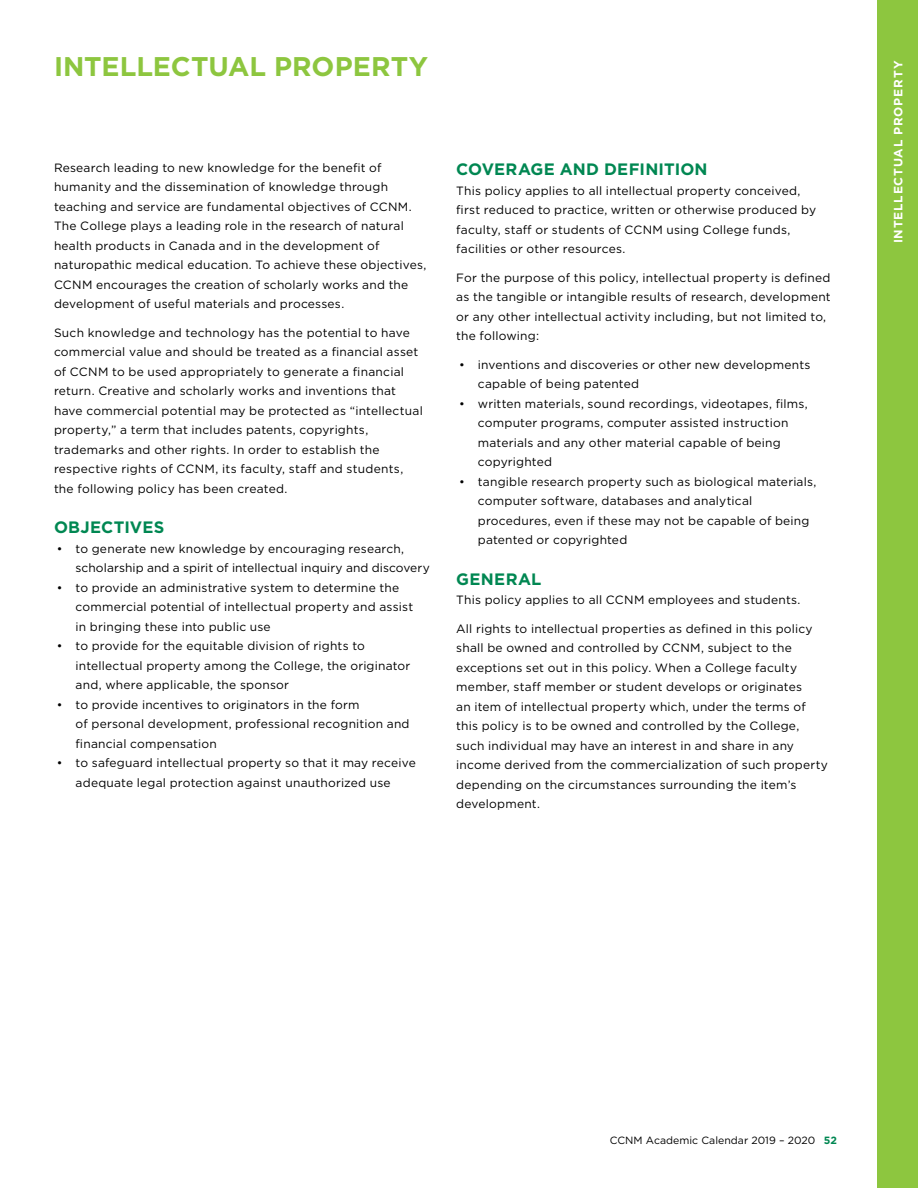
<style>
.page{position:relative;width:918px;height:1188px;background:#fff}
.page>*{position:absolute;margin:0;border:0;box-sizing:border-box;transform-origin:0 0}
.t1{font:700 27px "Gotham";color:#8dc63f}
.t2{font:700 16.5px "Gotham";letter-spacing:.01em;color:#008752}
.t3{font:12px/19.5px "Gotham";letter-spacing:.02em;color:#000}
.t4{font:700 12px "Gotham";letter-spacing:.07em;color:#fff}
.t5{font:10.5px "Gotham";letter-spacing:.005em;color:#000}
.s1{font-weight:700;color:#008752}
</style>
<div class="page">
<div style="left:878px;top:0;width:40px;height:1188px;background:#8dc63f"></div>
<h1 class="t1" style="left:54px;top:48px;width:376px">INTELLECTUAL PROPERTY</h1>
<p class="t4" style="left:890px;top:243px;width:184px;rotate:-90deg">INTELLECTUAL PROPERTY</p>
<p class="t3" style="left:54px;top:157px;width:374px">Research leading to new knowledge for the benefit of humanity and the dissemination of knowledge through teaching and service are fundamental objectives of CCNM.<br>The College plays a leading role in the research of natural health products in Canada and in the development of naturopathic medical education. To achieve these objectives, CCNM encourages the creation of scholarly works and the development of useful materials and processes.</p>
<p class="t3" style="left:54px;top:322px;width:370px">Such knowledge and technology has the potential to have commercial value and should be treated as a financial asset of CCNM to be used appropriately to generate a financial return. Creative and scholarly works and inventions that have commercial potential may be protected as “intellectual property,” a term that includes patents, copyrights, trademarks and other rights. In order to establish the respective rights of CCNM, its faculty, staff and students, the following policy has been created.</p>
<h2 class="t2" style="left:54px;top:516px;width:112px">OBJECTIVES</h2>
<p class="t3" style="left:76px;top:538px;width:356px;text-indent:-19px">• to generate new knowledge by encouraging research, scholarship and a spirit of intellectual inquiry and discovery</p>
<p class="t3" style="left:76px;top:577px;width:339px;text-indent:-19px">• to provide an administrative system to determine the commercial potential of intellectual property and assist in bringing these into public use</p>
<p class="t3" style="left:76px;top:636px;width:336px;text-indent:-19px">• to provide for the equitable division of rights to intellectual property among the College, the originator and, where applicable, the sponsor</p>
<p class="t3" style="left:76px;top:694px;width:336px;text-indent:-19px">• to provide incentives to originators in the form<br>of personal development, professional recognition and financial compensation</p>
<p class="t3" style="left:57px;top:753px;width:361px;text-align:center">• to safeguard intellectual property so that it may receive adequate legal protection against unauthorized use</p>
<h2 class="t2" style="left:456px;top:158px;width:253px">COVERAGE AND DEFINITION</h2>
<p class="t3" style="left:456px;top:180px;width:361px">This policy applies to all intellectual property conceived, first reduced to practice, written or otherwise produced by faculty, staff or students of CCNM using College funds, facilities or other resources.</p>
<p class="t3" style="left:456px;top:267px;width:376px">For the purpose of this policy, intellectual property is defined as the tangible or intangible results of research, development or any other intellectual activity including, but not limited to, the following:</p>
<p class="t3" style="left:478px;top:354px;width:334px;text-indent:-19px">• inventions and discoveries or other new developments capable of being patented</p>
<p class="t3" style="left:478px;top:393px;width:332px;text-indent:-19px">• written materials, sound recordings, videotapes, films, computer programs, computer assisted instruction materials and any other material capable of being copyrighted</p>
<p class="t3" style="left:478px;top:471px;width:340px;text-indent:-19px">• tangible research property such as biological materials, computer software, databases and analytical procedures, even if these may not be capable of being patented or copyrighted</p>
<h2 class="t2" style="left:456px;top:568px;width:87px">GENERAL</h2>
<p class="t3" style="left:456px;top:590px;width:346px">This policy applies to all CCNM employees and students.</p>
<p class="t3" style="left:456px;top:618px;width:373px">All rights to intellectual properties as defined in this policy shall be owned and controlled by CCNM, subject to the exceptions set out in this policy. When a College faculty member, staff member or student develops or originates<br>an item of intellectual property which, under the terms of this policy is to be owned and controlled by the College, such individual may have an interest in and share in any income derived from the commercialization of such property depending on the circumstances surrounding the item’s development.</p>
<p class="t5" style="left:610px;top:1134px;width:229px">CCNM Academic Calendar 2019 – 2020 <span class="s1">52</span></p>
</div>
